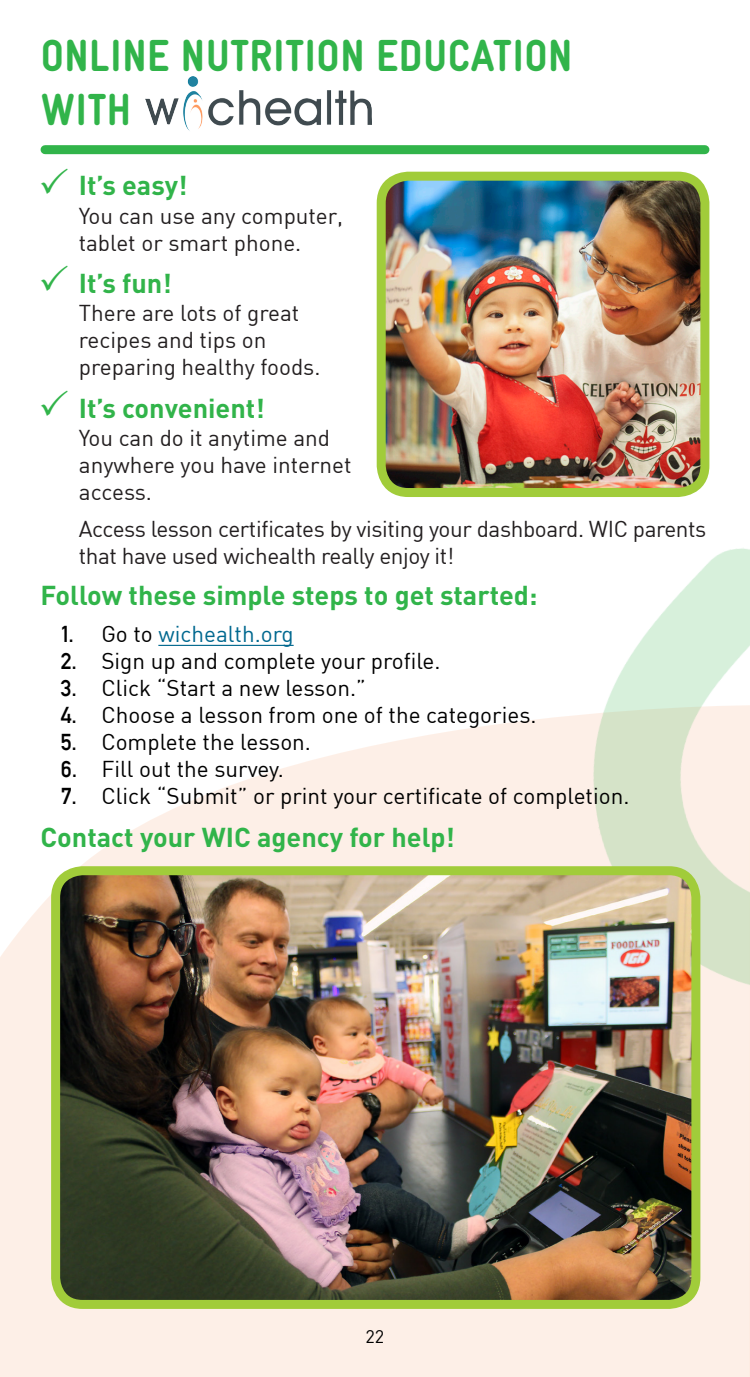
<style>
.page{position:relative;width:750px;height:1377px;background:#fff}
.page>*{position:absolute;margin:0;border:0;box-sizing:border-box;transform-origin:0 0}
.Body_Text_Paragraph{font:900 45px "WIC Gravur Condensed";letter-spacing:.01em;color:#31b44a}
.Body_Text_Paragraph-2{font:700 27px "DIN";color:#31b44a}
.Dark_Green_Bullet__b{font:22.5px/27px "DIN";letter-spacing:-.01em;color:#231f20}
.t1{font:22.5px "DIN";color:#000}
.t2{font:22.5px "DIN";color:#00688f}
.t3{font:18px "DIN";color:#000}
.s1{font-family:"Alte DIN1451 Mittelschrift";color:#000}
.s2{color:#000}
.s3{font-family:"Alte DIN1451 Mittelschrift"}
</style>
<div class="page">
<svg style="left:749px;top:549px;width:1px;height:828px"></svg>
<svg style="left:0;top:717px;width:749px;height:660px;fill:#fdefe7"></svg>
<img style="left:560px;top:548px;width:189px;height:474px">
<img style="left:386px;top:182px;width:313px;height:305px">
<div style="left:376px;top:172px;width:333px;height:325px;border:9px solid #a1cc3a;border-radius:27px"></div>
<div style="left:45px;top:145px;width:659px;height:9px;background:#31b44a"></div>
<hr style="left:158px;top:645px;width:135px;height:1px;background:#00688f">
<img style="left:145px;top:77px;width:226px;height:54px">
<img style="left:56px;top:874px;width:639px;height:430px">
<div style="left:51px;top:866px;width:649px;height:443px;border:9px solid #a1cc3a;border-radius:27px"></div>
<p class="Body_Text_Paragraph" style="left:41px;top:31px;width:533px">ONLINE NUTRITION EDUCATION</p>
<p class="Body_Text_Paragraph" style="left:41px;top:85px;width:92px">WITH</p>
<p class="Body_Text_Paragraph-2" style="left:38px;top:168px;width:151px">✓ It’s easy!</p>
<p class="Dark_Green_Bullet__b" style="left:79px;top:201px;width:266px">You can use any computer, tablet or smart phone.</p>
<p class="Body_Text_Paragraph-2" style="left:38px;top:266px;width:135px">✓ It’s fun!</p>
<p class="Dark_Green_Bullet__b" style="left:79px;top:299px;width:243px">There are lots of great recipes and tips on preparing healthy foods.</p>
<p class="Body_Text_Paragraph-2" style="left:38px;top:390px;width:228px">✓ It’s convenient!</p>
<p class="Dark_Green_Bullet__b" style="left:79px;top:424px;width:274px">You can do it anytime and anywhere you have internet access.</p>
<p class="Dark_Green_Bullet__b" style="left:79px;top:515px;width:629px">Access lesson certificates by visiting your dashboard. WIC parents that have used wichealth really enjoy it!</p>
<p class="Body_Text_Paragraph-2" style="left:40px;top:578px;width:498px">Follow these simple steps to get started:</p>
<p class="t2" style="left:61px;top:620px;width:234px"><span class="s1">1.</span> <span class="s2">Go to</span> wichealth.org</p>
<p class="t1" style="left:61px;top:647px;width:381px"><span class="s3">2.</span> Sign up and complete your profile.</p>
<p class="t1" style="left:61px;top:674px;width:306px"><span class="s3">3.</span> Click “Start a new lesson.”</p>
<p class="t1" style="left:61px;top:701px;width:477px"><span class="s3">4.</span> Choose a lesson from one of the categories.</p>
<p class="t1" style="left:61px;top:728px;width:251px"><span class="s3">5.</span> Complete the lesson.</p>
<p class="t1" style="left:61px;top:755px;width:224px"><span class="s3">6.</span> Fill out the survey.</p>
<p class="t1" style="left:61px;top:782px;width:570px"><span class="s3">7.</span> Click “Submit” or print your certificate of completion.</p>
<p class="Body_Text_Paragraph-2" style="left:40px;top:820px;width:416px">Contact your WIC agency for help!</p>
<p class="t3" style="left:365px;top:1326px;width:20px">22</p>
</div>
